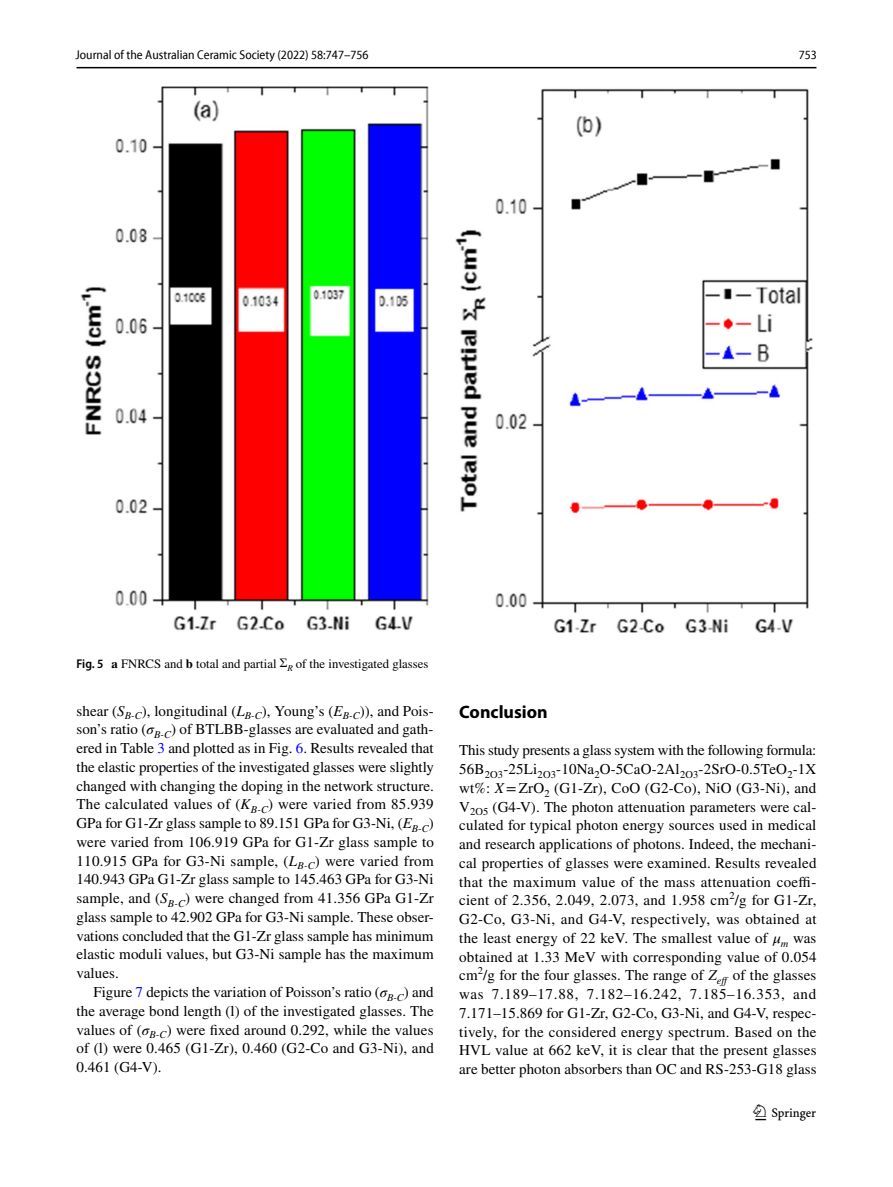
<style>
.page{position:relative;width:893px;height:1187px;background:#fff}
.page>*{position:absolute;margin:0;border:0;box-sizing:border-box;transform-origin:0 0}
.t1{font:22.5px "Springnew Regular 3";color:#000}
.t2{font:700 18px "Myriad Pro";color:#000}
.t3{font:15px/18.8px "STIX";letter-spacing:.005em;color:#000;text-align:justify}
.t4{font:12.75px "STIX";color:#000}
.t5{font:semi-condensed 12.75px "Myriad Pro Unic";color:#000}
.s1{font-family:"Myriad Pro";font-weight:600;font-stretch:semi-condensed}
.s2{font-weight:700}
.s3{font-family:"STIX Math Regular 25"}
.s4{font-style:italic}
.s5{color:#00f}
.s6{font-family:"STIX Math Italic 29"}
.s7{font-family:"STIX General Italic 64"}
</style>
<div class="page">
<hr style="left:77px;top:67px;width:739px;height:1px;background:#000">
<img style="left:81px;top:87px;width:731px;height:545px">
<p class="t5" style="left:76px;top:50px;width:295px">Journal of the Australian Ceramic Society (2022) 58:747–756</p>
<p class="t5" style="left:799px;top:50px;width:20px">753</p>
<p class="t4" style="left:77px;top:654px;width:353px"><span class="s1">Fig. 5</span> <span class="s2">a</span> FNRCS and <span class="s2">b</span> total and partial <span class="s3">Σ</span><sub>R</sub> of the investigated glasses</p>
<p class="t3" style="left:77px;top:702px;width:359px">shear (<span class="s4">S</span><sub>B-C</sub>), longitudinal (<span class="s4">L</span><sub>B-C</sub>), Young’s (<span class="s4">E</span><sub>B-C</sub>)), and Pois&shy;son’s ratio (<span class="s4">σ</span><sub>B-C</sub>) of BTLBB-glasses are evaluated and gath&shy;ered in Table <span class="s5">3</span> and plotted as in Fig. <span class="s5">6</span>. Results revealed that the elastic properties of the investigated glasses were slightly changed with changing the doping in the network structure.<br>The calculated values of (<span class="s4">K</span><sub>B-C</sub>) were varied from 85.939<br>GPa for G1-Zr glass sample to 89.151 GPa for G3-Ni, (<span class="s4">E</span><sub>B-C</sub>) were varied from 106.919 GPa for G1-Zr glass sample to 110.915 GPa for G3-Ni sample, (<span class="s4">L</span><sub>B-C</sub>) were varied from 140.943 GPa G1-Zr glass sample to 145.463 GPa for G3-Ni sample, and (<span class="s4">S</span><sub>B-C</sub>) were changed from 41.356 GPa G1-Zr glass sample to 42.902 GPa for G3-Ni sample. These obser&shy;vations concluded that the G1-Zr glass sample has minimum elastic moduli values, but G3-Ni sample has the maximum values.</p>
<p class="t3" style="left:77px;top:983px;width:359px;text-indent:17px">Figure <span class="s5">7</span> depicts the variation of Poisson’s ratio (<span class="s4">σ</span><sub>B-C</sub>) and the average bond length (l) of the investigated glasses. The values of (<span class="s4">σ</span><sub>B-C</sub>) were fixed around 0.292, while the values of (l) were 0.465 (G1-Zr), 0.460 (G2-Co and G3-Ni), and 0.461 (G4-V).</p>
<p class="t2" style="left:459px;top:700px;width:90px">Conclusion</p>
<p class="t3" style="left:459px;top:741px;width:359px">This study presents a glass system with the following formula:<br>56B<sub>2O3</sub>-25Li<sub>2O3</sub>-10Na<sub>2</sub>O-5CaO-2Al<sub>2O3</sub>-2SrO-0.5TeO<sub>2</sub>-1X wt%: <span class="s4">X</span>=ZrO<sub>2</sub> (G1-Zr), CoO (G2-Co), NiO (G3-Ni), and V<sub>2O5</sub> (G4-V). The photon attenuation parameters were cal&shy;culated for typical photon energy sources used in medical and research applications of photons. Indeed, the mechani&shy;cal properties of glasses were examined. Results revealed that the maximum value of the mass attenuation coeffi&shy;cient of 2.356, 2.049, 2.073, and 1.958 cm<sup>2</sup>/g for G1-Zr, G2-Co, G3-Ni, and G4-V, respectively, was obtained at the least energy of 22 keV. The smallest value of <span class="s6">𝜇</span><sub>m</sub> was obtained at 1.33 MeV with corresponding value of 0.054 cm<sup>2</sup>/g for the four glasses. The range of <span class="s7">Z</span><sub>eff</sub> of the glasses was 7.189–17.88, 7.182–16.242, 7.185–16.353, and 7.171–15.869 for G1-Zr, G2-Co, G3-Ni, and G4-V, respec&shy;tively, for the considered energy spectrum. Based on the HVL value at 662 keV, it is clear that the present glasses are better photon absorbers than OC and RS-253-G18 glass</p>
<h1 class="t1" style="left:755px;top:1104px;width:62px">1 3</h1>
</div>
